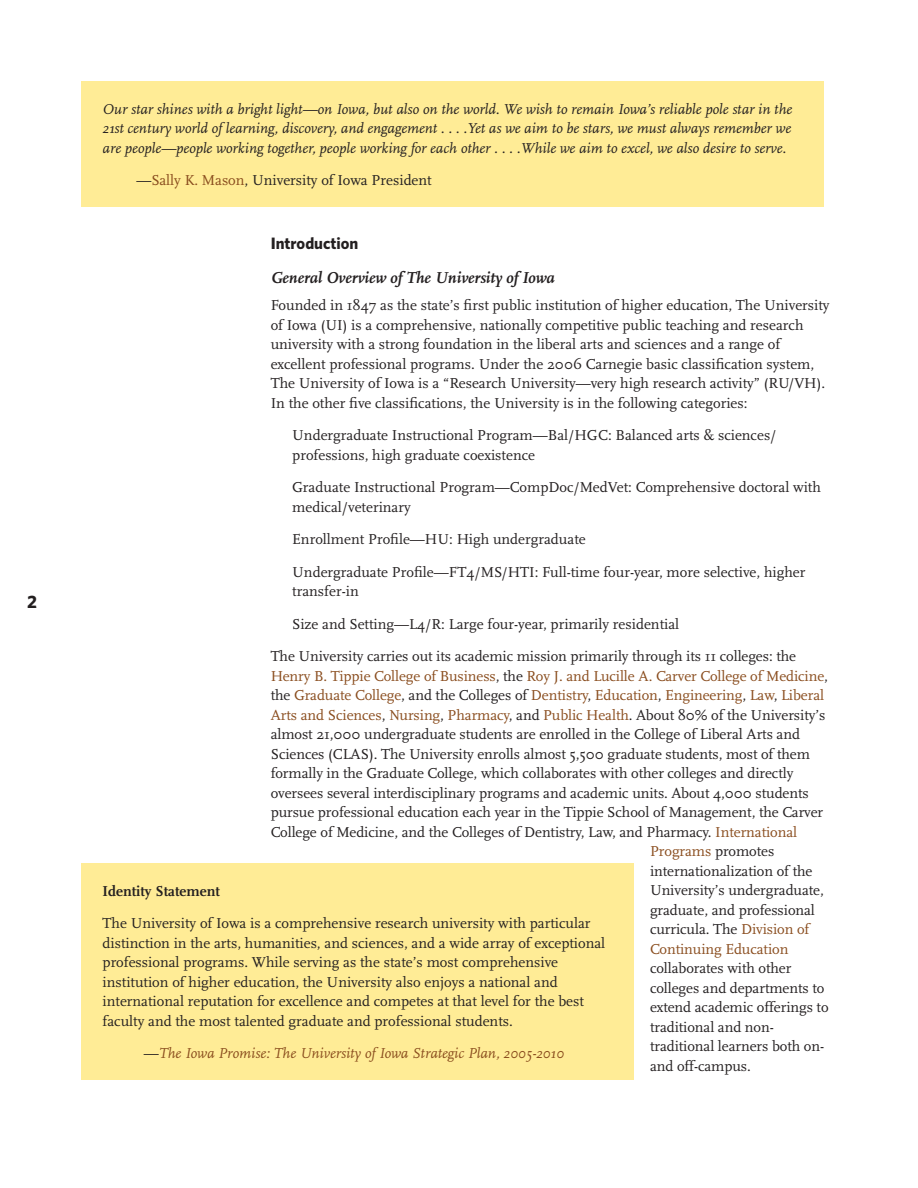
<style>
.page{position:relative;width:918px;height:1188px;background:#fff}
.page>*{position:absolute;margin:0;border:0;box-sizing:border-box;transform-origin:0 0}
.t1{font:700 18px "Whitney";color:#231f20}
.sub-subhead_a{font:italic 700 16.5px "Scala";color:#231f20}
.subhead{font:700 16.5px "Whitney";color:#231f20}
.main_text{font:15px/19.5px "Scala";color:#231f20}
.bullet_points{font:15px/19.5px "Scala";color:#231f20}
.main_text-2{font:italic 15px/19.5px "Scala";color:#231f20;text-align:justify}
.main_text-3{font:15px "Scala";letter-spacing:-.005em;color:#894c1d}
.main_text-4{font:italic 15px "Scala";color:#894c1d}
.main_text-5{font:700 15px "Scala";color:#231f20}
.s1{color:#894c1d}
.s2{color:#231f20}
.s3{font-style:normal;color:#231f20}
</style>
<div class="page">
<div style="left:81px;top:81px;width:743px;height:126px;background:#ffec96"></div>
<div style="left:81px;top:863px;width:552px;height:217px;background:#ffec96"></div>
<p class="t1" style="left:27px;top:591px;width:11px">2</p>
<p class="main_text-2" style="left:103px;top:100px;width:691px">Our star shines with a bright light—on Iowa, but also on the world. We wish to remain Iowa’s reliable pole star in the 21st century world of learning, discovery, and engagement . . . .Yet as we aim to be stars, we must always remember we are people—people working together, people working for each other . . . .While we aim to excel, we also desire to serve.</p>
<p class="main_text" style="left:136px;top:171px;width:297px">—<span class="s1">Sally K. Mason</span>, University of Iowa President</p>
<p class="subhead" style="left:271px;top:233px;width:89px">Introduction</p>
<p class="sub-subhead_a" style="left:271px;top:269px;width:286px">General Overview of The University of Iowa</p>
<p class="main_text" style="left:271px;top:296px;width:560px">Founded in 1847 as the state’s first public institution of higher education, The University of Iowa (UI) is a comprehensive, nationally competitive public teaching and research university with a strong foundation in the liberal arts and sciences and a range of excellent professional programs. Under the 2006 Carnegie basic classification system, The University of Iowa is a “Research University—very high research activity” (RU/VH).<br>In the other five classifications, the University is in the following categories:</p>
<p class="bullet_points" style="left:292px;top:426px;width:486px">Undergraduate Instructional Program—Bal/HGC: Balanced arts &amp; sciences/ professions, high graduate coexistence</p>
<p class="bullet_points" style="left:292px;top:478px;width:530px">Graduate Instructional Program—CompDoc/MedVet: Comprehensive doctoral with medical/veterinary</p>
<p class="bullet_points" style="left:292px;top:530px;width:295px">Enrollment Profile—HU: High undergraduate</p>
<p class="bullet_points" style="left:292px;top:562px;width:515px">Undergraduate Profile—FT4/MS/HTI: Full-time four-year, more selective, higher transfer-in</p>
<p class="bullet_points" style="left:292px;top:614px;width:388px">Size and Setting—L4/R: Large four-year, primarily residential</p>
<p class="main_text" style="left:271px;top:647px;width:527px">The University carries out its academic mission primarily through its 11 colleges: the</p>
<p class="main_text-3" style="left:271px;top:668px;width:559px">Henry B. Tippie College of Business<span class="s2">, the</span> Roy J. and Lucille A. Carver College of Medicine<span class="s2">,</span></p>
<p class="main_text-3" style="left:271px;top:687px;width:555px"><span class="s2">the</span> Graduate College<span class="s2">, and the Colleges of</span> Dentistry<span class="s2">,</span> Education<span class="s2">,</span> Engineering<span class="s2">,</span> Law<span class="s2">,</span> Liberal</p>
<p class="main_text-3" style="left:271px;top:707px;width:556px">Arts and Sciences<span class="s2">,</span> Nursing<span class="s2">,</span> Pharmacy<span class="s2">, and</span> Public Health<span class="s2">. About 80% of the University’s</span></p>
<p class="main_text" style="left:271px;top:725px;width:531px">almost 21,000 undergraduate students are enrolled in the College of Liberal Arts and</p>
<p class="main_text" style="left:271px;top:744px;width:541px">Sciences (CLAS). The University enrolls almost 5,500 graduate students, most of them</p>
<p class="main_text" style="left:271px;top:764px;width:524px">formally in the Graduate College, which collaborates with other colleges and directly</p>
<p class="main_text" style="left:271px;top:783px;width:540px">oversees several interdisciplinary programs and academic units. About 4,000 students</p>
<p class="main_text" style="left:271px;top:803px;width:554px">pursue professional education each year in the Tippie School of Management, the Carver</p>
<p class="main_text" style="left:271px;top:822px;width:528px">College of Medicine, and the Colleges of Dentistry, Law, and Pharmacy. <span class="s1">International</span></p>
<p class="main_text-3" style="left:650px;top:843px;width:126px">Programs <span class="s2">promotes</span></p>
<p class="main_text" style="left:650px;top:861px;width:164px">internationalization of the</p>
<p class="main_text" style="left:650px;top:881px;width:175px">University’s undergraduate,</p>
<p class="main_text" style="left:650px;top:900px;width:166px">graduate, and professional</p>
<p class="main_text" style="left:650px;top:920px;width:161px">curricula. The <span class="s1">Division of</span></p>
<p class="main_text-3" style="left:650px;top:941px;width:140px">Continuing Education</p>
<p class="main_text" style="left:650px;top:959px;width:143px">collaborates with other</p>
<p class="main_text" style="left:650px;top:978px;width:176px">colleges and departments to</p>
<p class="main_text" style="left:650px;top:998px;width:180px">extend academic offerings to</p>
<p class="main_text" style="left:650px;top:1017px;width:125px">traditional and non-</p>
<p class="main_text" style="left:650px;top:1037px;width:176px">traditional learners both on-</p>
<p class="main_text" style="left:650px;top:1056px;width:102px">and off-campus.</p>
<p class="main_text-5" style="left:103px;top:883px;width:119px">Identity Statement</p>
<p class="main_text" style="left:103px;top:914px;width:504px">The University of Iowa is a comprehensive research university with particular distinction in the arts, humanities, and sciences, and a wide array of exceptional professional programs. While serving as the state’s most comprehensive institution of higher education, the University also enjoys a national and international reputation for excellence and competes at that level for the best faculty and the most talented graduate and professional students.</p>
<p class="main_text-4" style="left:144px;top:1046px;width:422px"><span class="s3">—</span>The Iowa Promise: The University of Iowa Strategic Plan, 2005-2010</p>
</div>
